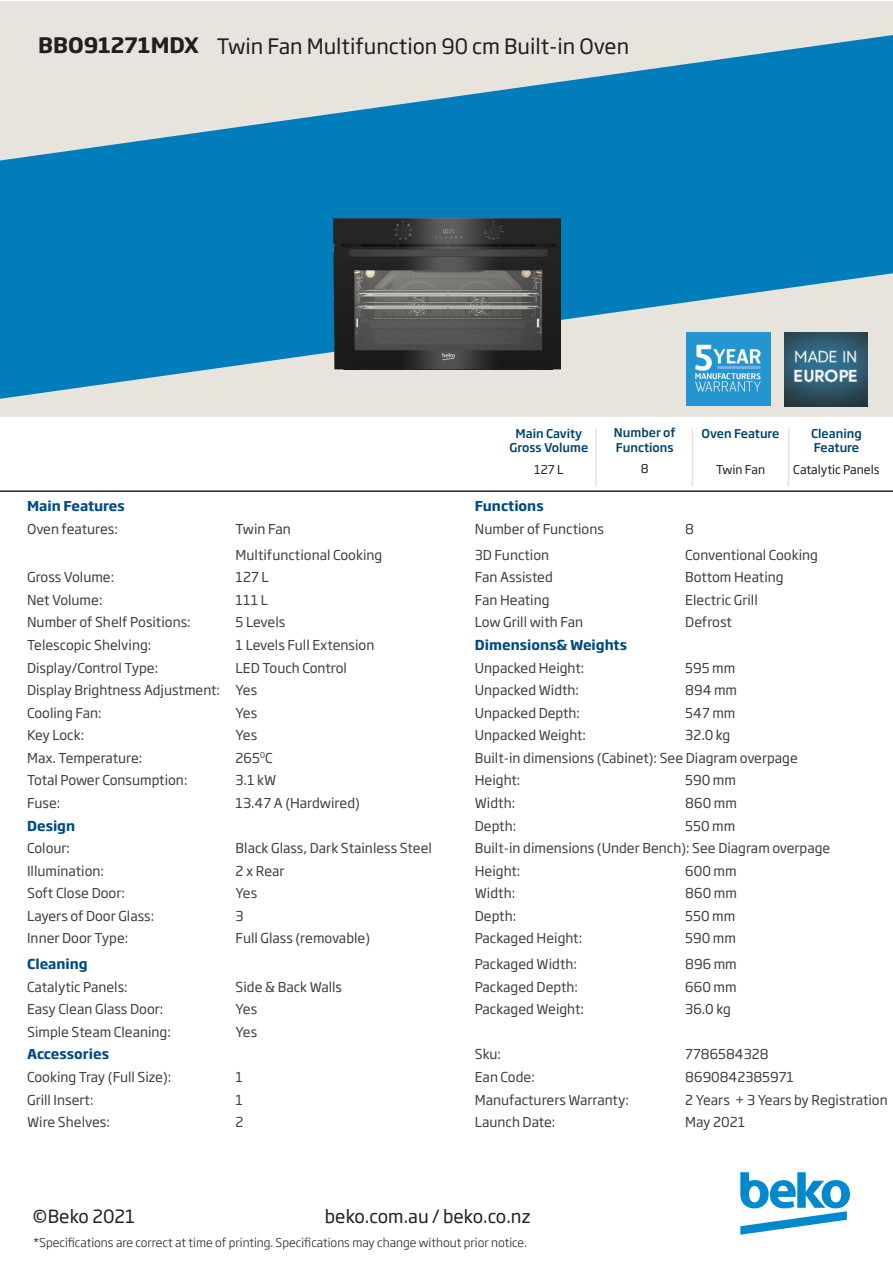
<style>
.page{position:relative;width:893px;height:1263px;background:#fff}
.page>*{position:absolute;margin:0;border:0;box-sizing:border-box;transform-origin:0 0}
.t1{font:21px "Soho Gothic Pro";color:#231f20}
.t2{font:700 21px "Soho Gothic Pro";color:#231f20}
.t3{font:18px "Soho Gothic Pro";color:#231f20}
.t4{font:13.5px "Soho Gothic Pro";color:#404040}
.t5{font:13.5px "Soho Gothic Pro";color:#403f40}
.t6{font:700 13.5px "Soho Gothic Pro";color:#004b84}
.t7{font:300 12px "Soho Gothic Pro";color:#231f20}
.t8{font:500 12px/14.4px "Soho Gothic Pro";color:#01426a}
.t9{font:12px "Soho Gothic Pro";color:#231f20}
</style>
<div class="page">
<div style="left:0;top:1px;width:893px;height:416px;background:#e6e4dd"></div>
<svg style="left:0;top:35px;width:893px;height:364px;fill:#007dba"></svg>
<img style="left:686px;top:332px;width:84px;height:73px">
<img style="left:784px;top:332px;width:84px;height:74px">
<svg style="left:740px;top:1172px;width:110px;height:63px"></svg>
<hr style="left:0;top:490px;width:893px;height:2px;background:#231f20">
<img style="left:334px;top:219px;width:227px;height:150px">
<hr style="left:595px;top:428px;width:2px;height:58px;background:#e5e2dd">
<hr style="left:692px;top:428px;width:1px;height:58px;background:#e5e2dd">
<hr style="left:788px;top:428px;width:1px;height:58px;background:#e5e2dd">
<p class="t2" style="left:38px;top:29px;width:163px">BBO91271MDX</p>
<p class="t1" style="left:217px;top:30px;width:414px">Twin Fan Multifunction 90 cm Built-in Oven</p>
<p class="t8" style="left:509px;top:425px;width:80px;text-align:center">Main Cavity<br>Gross Volume</p>
<p class="t9" style="left:534px;top:460px;width:31px">127 L</p>
<p class="t8" style="left:614px;top:425px;width:63px">Number of<br>Functions</p>
<p class="t9" style="left:641px;top:459px;width:9px">8</p>
<p class="t8" style="left:702px;top:425px;width:79px">Oven Feature</p>
<p class="t9" style="left:716px;top:460px;width:51px">Twin Fan</p>
<p class="t8" style="left:811px;top:425px;width:52px">Cleaning<br>Feature</p>
<p class="t9" style="left:793px;top:460px;width:88px">Catalytic Panels</p>
<p class="t6" style="left:27px;top:495px;width:99px">Main Features</p>
<p class="t6" style="left:475px;top:495px;width:70px">Functions</p>
<p class="t5" style="left:27px;top:518px;width:92px">Oven features:</p>
<p class="t5" style="left:236px;top:518px;width:57px">Twin Fan</p>
<p class="t5" style="left:475px;top:518px;width:131px">Number of Functions</p>
<p class="t4" style="left:685px;top:518px;width:10px">8</p>
<p class="t5" style="left:236px;top:544px;width:148px">Multifunctional Cooking</p>
<p class="t4" style="left:475px;top:544px;width:76px">3D Function</p>
<p class="t4" style="left:685px;top:544px;width:134px">Conventional Cooking</p>
<p class="t5" style="left:27px;top:567px;width:89px">Gross Volume:</p>
<p class="t5" style="left:236px;top:567px;width:35px">127 L</p>
<p class="t4" style="left:475px;top:567px;width:80px">Fan Assisted</p>
<p class="t4" style="left:685px;top:567px;width:100px">Bottom Heating</p>
<p class="t5" style="left:27px;top:589px;width:77px">Net Volume:</p>
<p class="t4" style="left:236px;top:589px;width:34px">111 L</p>
<p class="t4" style="left:475px;top:589px;width:76px">Fan Heating</p>
<p class="t4" style="left:685px;top:589px;width:74px">Electric Grill</p>
<p class="t5" style="left:27px;top:612px;width:165px">Number of Shelf Positions:</p>
<p class="t4" style="left:236px;top:612px;width:51px">5 Levels</p>
<p class="t4" style="left:475px;top:612px;width:110px">Low Grill with Fan</p>
<p class="t4" style="left:685px;top:612px;width:48px">Defrost</p>
<p class="t4" style="left:27px;top:634px;width:126px">Telescopic Shelving:</p>
<p class="t4" style="left:236px;top:634px;width:140px">1 Levels Full Extension</p>
<p class="t6" style="left:475px;top:634px;width:154px">Dimensions&amp; Weights</p>
<p class="t4" style="left:27px;top:657px;width:133px">Display/Control Type:</p>
<p class="t4" style="left:236px;top:657px;width:113px">LED Touch Control</p>
<p class="t4" style="left:475px;top:657px;width:111px">Unpacked Height:</p>
<p class="t4" style="left:685px;top:657px;width:52px">595 mm</p>
<p class="t4" style="left:27px;top:680px;width:194px">Display Brightness Adjustment:</p>
<p class="t4" style="left:236px;top:680px;width:23px">Yes</p>
<p class="t4" style="left:475px;top:680px;width:106px">Unpacked Width:</p>
<p class="t4" style="left:685px;top:680px;width:53px">894 mm</p>
<p class="t4" style="left:27px;top:702px;width:76px">Cooling Fan:</p>
<p class="t4" style="left:236px;top:702px;width:23px">Yes</p>
<p class="t4" style="left:475px;top:702px;width:107px">Unpacked Depth:</p>
<p class="t4" style="left:685px;top:702px;width:52px">547 mm</p>
<p class="t4" style="left:27px;top:725px;width:59px">Key Lock:</p>
<p class="t4" style="left:236px;top:725px;width:23px">Yes</p>
<p class="t4" style="left:475px;top:725px;width:113px">Unpacked Weight:</p>
<p class="t4" style="left:685px;top:725px;width:47px">32.0 kg</p>
<p class="t4" style="left:27px;top:747px;width:117px">Max. Temperature:</p>
<p class="t4" style="left:236px;top:747px;width:38px">265<sup>0</sup>C</p>
<p class="t4" style="left:475px;top:747px;width:325px">Built-in dimensions (Cabinet): See Diagram overpage</p>
<p class="t4" style="left:27px;top:770px;width:162px">Total Power Consumption:</p>
<p class="t4" style="left:236px;top:770px;width:42px">3.1 kW</p>
<p class="t4" style="left:475px;top:770px;width:47px">Height:</p>
<p class="t4" style="left:685px;top:770px;width:52px">590 mm</p>
<p class="t4" style="left:27px;top:792px;width:35px">Fuse:</p>
<p class="t4" style="left:236px;top:792px;width:126px">13.47 A (Hardwired)</p>
<p class="t4" style="left:475px;top:792px;width:42px">Width:</p>
<p class="t4" style="left:685px;top:792px;width:53px">860 mm</p>
<p class="t6" style="left:27px;top:815px;width:50px">Design</p>
<p class="t4" style="left:475px;top:815px;width:43px">Depth:</p>
<p class="t4" style="left:685px;top:815px;width:52px">550 mm</p>
<p class="t4" style="left:27px;top:838px;width:44px">Colour:</p>
<p class="t4" style="left:236px;top:838px;width:198px">Black Glass, Dark Stainless Steel</p>
<p class="t4" style="left:475px;top:838px;width:357px">Built-in dimensions (Under Bench): See Diagram overpage</p>
<p class="t4" style="left:27px;top:860px;width:78px">Illumination:</p>
<p class="t4" style="left:236px;top:860px;width:50px">2 x Rear</p>
<p class="t4" style="left:475px;top:860px;width:47px">Height:</p>
<p class="t4" style="left:685px;top:860px;width:53px">600 mm</p>
<p class="t4" style="left:27px;top:883px;width:99px">Soft Close Door:</p>
<p class="t4" style="left:236px;top:883px;width:23px">Yes</p>
<p class="t4" style="left:475px;top:883px;width:42px">Width:</p>
<p class="t4" style="left:685px;top:883px;width:53px">860 mm</p>
<p class="t4" style="left:27px;top:905px;width:129px">Layers of Door Glass:</p>
<p class="t4" style="left:236px;top:905px;width:10px">3</p>
<p class="t4" style="left:475px;top:905px;width:43px">Depth:</p>
<p class="t4" style="left:685px;top:905px;width:52px">550 mm</p>
<p class="t4" style="left:27px;top:928px;width:103px">Inner Door Type:</p>
<p class="t4" style="left:236px;top:928px;width:136px">Full Glass (removable)</p>
<p class="t4" style="left:475px;top:928px;width:109px">Packaged Height:</p>
<p class="t4" style="left:685px;top:928px;width:52px">590 mm</p>
<p class="t6" style="left:27px;top:953px;width:62px">Cleaning</p>
<p class="t4" style="left:475px;top:953px;width:104px">Packaged Width:</p>
<p class="t4" style="left:685px;top:953px;width:53px">896 mm</p>
<p class="t4" style="left:27px;top:976px;width:102px">Catalytic Panels:</p>
<p class="t4" style="left:236px;top:976px;width:108px">Side &amp; Back Walls</p>
<p class="t4" style="left:475px;top:976px;width:105px">Packaged Depth:</p>
<p class="t4" style="left:685px;top:976px;width:53px">660 mm</p>
<p class="t4" style="left:27px;top:999px;width:138px">Easy Clean Glass Door:</p>
<p class="t4" style="left:236px;top:999px;width:23px">Yes</p>
<p class="t4" style="left:475px;top:999px;width:111px">Packaged Weight:</p>
<p class="t4" style="left:685px;top:999px;width:47px">36.0 kg</p>
<p class="t4" style="left:27px;top:1021px;width:145px">Simple Steam Cleaning:</p>
<p class="t4" style="left:236px;top:1021px;width:23px">Yes</p>
<p class="t6" style="left:27px;top:1044px;width:83px">Accessories</p>
<p class="t4" style="left:475px;top:1044px;width:28px">Sku:</p>
<p class="t4" style="left:685px;top:1044px;width:85px">7786584328</p>
<p class="t4" style="left:27px;top:1066px;width:146px">Cooking Tray (Full Size):</p>
<p class="t4" style="left:236px;top:1066px;width:9px">1</p>
<p class="t4" style="left:475px;top:1066px;width:62px">Ean Code:</p>
<p class="t4" style="left:685px;top:1066px;width:110px">8690842385971</p>
<p class="t4" style="left:27px;top:1089px;width:68px">Grill Insert:</p>
<p class="t4" style="left:236px;top:1089px;width:9px">1</p>
<p class="t4" style="left:475px;top:1089px;width:156px">Manufacturers Warranty:</p>
<p class="t4" style="left:685px;top:1089px;width:204px">2 Years + 3 Years by Registration</p>
<p class="t4" style="left:27px;top:1112px;width:84px">Wire Shelves:</p>
<p class="t4" style="left:236px;top:1112px;width:9px">2</p>
<p class="t4" style="left:475px;top:1112px;width:82px">Launch Date:</p>
<p class="t4" style="left:685px;top:1112px;width:62px">May 2021</p>
<p class="t3" style="left:33px;top:1202px;width:104px">©Beko 2021</p>
<p class="t3" style="left:325px;top:1202px;width:207px">beko.com.au / beko.co.nz</p>
<p class="t7" style="left:33px;top:1233px;width:495px">*Specifications are correct at time of printing. Specifications may change without prior notice.</p>
</div>
